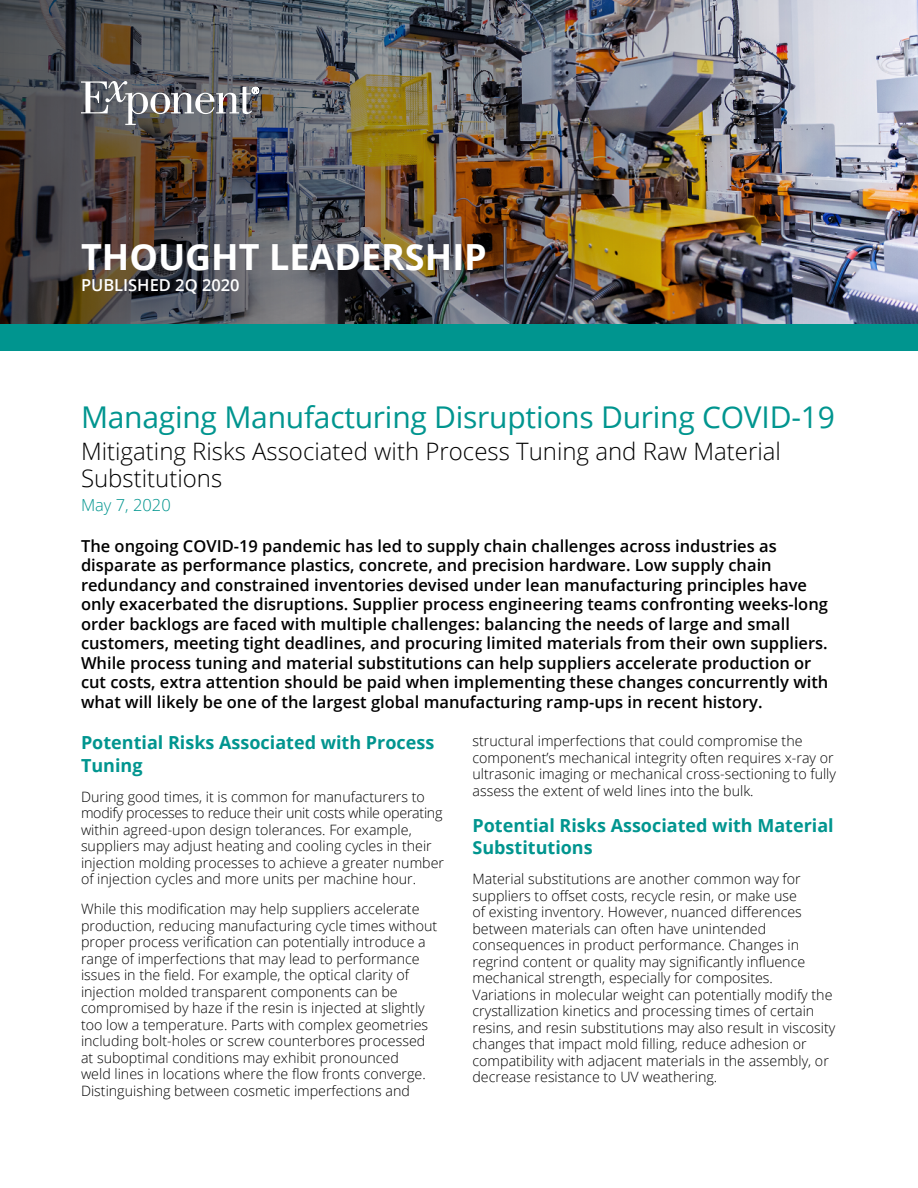
<style>
.page{position:relative;width:918px;height:1188px;background:#fff}
.page>*{position:absolute;margin:0;border:0;box-sizing:border-box;transform-origin:0 0}
.t1{font:700 36px "Open Sans";color:#fff}
.t2{font:30px "Open Sans";letter-spacing:-.01em;color:#00958f}
.t3{font:300 24px/27px "Open Sans";color:#000}
.t4{font:700 18px/22.5px "Open Sans";color:#00958f}
.t5{font:600 16.5px/19.5px "Open Sans";color:#000}
.t6{font:600 16.5px "Open Sans";color:#fff}
.t7{font:300 16.5px "Open Sans";color:#00958f}
.t8{font:300 14.25px/16.5px "Open Sans";color:#000}
</style>
<div class="page">
<img style="left:0;top:0;width:918px;height:324px">
<div style="left:0;top:324px;width:918px;height:27px;background:#00958f"></div>
<svg style="left:81px;top:81px;width:178px;height:44px;background:#7a7a7f"></svg>
<h1 class="t1" style="left:81px;top:231px;width:407px">THOUGHT LEADERSHIP</h1>
<p class="t6" style="left:81px;top:274px;width:160px">PUBLISHED 2Q 2020</p>
<h2 class="t2" style="left:81px;top:397px;width:755px">Managing Manufacturing Disruptions During COVID-19</h2>
<h3 class="t3" style="left:81px;top:438px;width:701px">Mitigating Risks Associated with Process Tuning and Raw Material<br>Substitutions</h3>
<p class="t7" style="left:81px;top:493px;width:91px">May 7, 2020</p>
<p class="t5" style="left:81px;top:536px;width:749px">The ongoing COVID-19 pandemic has led to supply chain challenges across industries as disparate as performance plastics, concrete, and precision hardware. Low supply chain redundancy and constrained inventories devised under lean manufacturing principles have only exacerbated the disruptions. Supplier process engineering teams confronting weeks-long order backlogs are faced with multiple challenges: balancing the needs of large and small customers, meeting tight deadlines, and procuring limited materials from their own suppliers.<br>While process tuning and material substitutions can help suppliers accelerate production or cut costs, extra attention should be paid when implementing these changes concurrently with what will likely be one of the largest global manufacturing ramp-ups in recent history.</p>
<p class="t4" style="left:81px;top:731px;width:355px">Potential Risks Associated with Process<br>Tuning</p>
<p class="t8" style="left:81px;top:788px;width:365px">During good times, it is common for manufacturers to modify processes to reduce their unit costs while operating within agreed-upon design tolerances. For example, suppliers may adjust heating and cooling cycles in their injection molding processes to achieve a greater number of injection cycles and more units per machine hour.</p>
<p class="t8" style="left:81px;top:900px;width:358px">While this modification may help suppliers accelerate production, reducing manufacturing cycle times without proper process verification can potentially introduce a range of imperfections that may lead to performance issues in the field. For example, the optical clarity of injection molded transparent components can be compromised by haze if the resin is injected at slightly too low a temperature. Parts with complex geometries including bolt-holes or screw counterbores processed at suboptimal conditions may exhibit pronounced<br>weld lines in locations where the flow fronts converge.<br>Distinguishing between cosmetic imperfections and</p>
<p class="t8" style="left:473px;top:733px;width:365px">structural imperfections that could compromise the component’s mechanical integrity often requires x-ray or ultrasonic imaging or mechanical cross-sectioning to fully assess the extent of weld lines into the bulk.</p>
<p class="t4" style="left:472px;top:814px;width:363px">Potential Risks Associated with Material<br>Substitutions</p>
<p class="t8" style="left:472px;top:871px;width:364px">Material substitutions are another common way for suppliers to offset costs, recycle resin, or make use<br>of existing inventory. However, nuanced differences between materials can often have unintended consequences in product performance. Changes in regrind content or quality may significantly influence mechanical strength, especially for composites.<br>Variations in molecular weight can potentially modify the crystallization kinetics and processing times of certain resins, and resin substitutions may also result in viscosity changes that impact mold filling, reduce adhesion or compatibility with adjacent materials in the assembly, or decrease resistance to UV weathering.</p>
</div>
